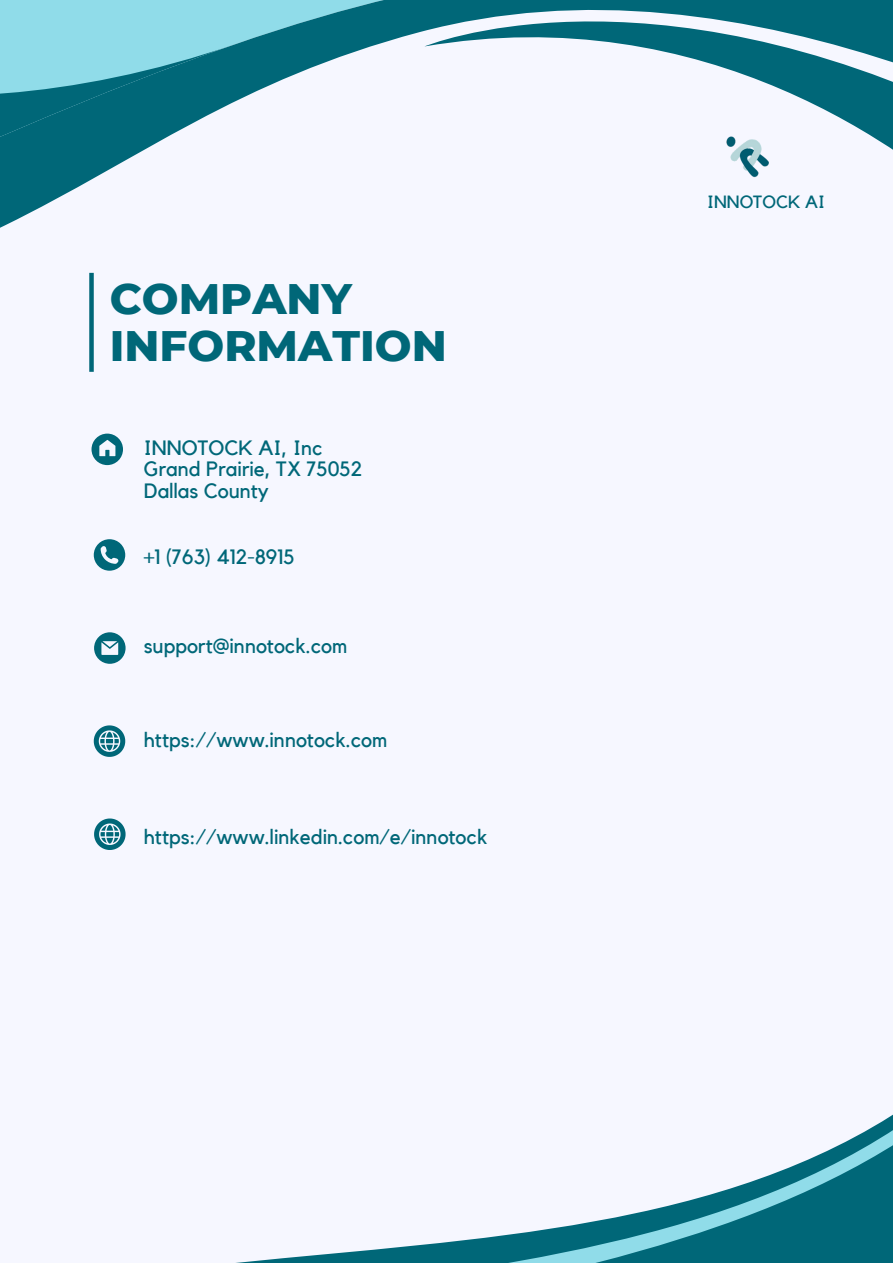
<style>
.page{position:relative;width:893px;height:1264px;background:#fff}
.page>*{position:absolute;margin:0;border:0;box-sizing:border-box;transform-origin:0 0}
.t1{font:800 43.5px/46.8px "Montserrat";color:#006778}
.t2{font:20.7px/21.3px "Kollektif";color:#006778}
.t3{font:17.7px "Kollektif";color:#006778}
</style>
<div class="page">
<div style="left:0;top:0;width:892px;height:1262px;background:#f6f7ff"></div>
<svg style="left:0;top:0;width:424px;height:273px"></svg>
<svg style="left:424px;top:0;width:468px;height:149px"></svg>
<svg style="left:0;top:43px;width:238px;height:183px"></svg>
<div style="left:89px;top:273px;width:5px;height:99px;background:#006778"></div>
<svg style="left:246px;top:1115px;width:646px;height:147px"></svg>
<svg style="left:91px;top:433px;width:32px;height:32px"></svg>
<svg style="left:94px;top:632px;width:32px;height:31px"></svg>
<svg style="left:94px;top:539px;width:31px;height:31px"></svg>
<svg style="left:94px;top:725px;width:31px;height:32px"></svg>
<svg style="left:94px;top:818px;width:32px;height:32px"></svg>
<img style="left:716px;top:117px;width:59px;height:61px">
<h1 class="t1" style="left:110px;top:275px;width:338px">COMPANY<br>INFORMATION</h1>
<p class="t2" style="left:144px;top:438px;width:220px">INNOTOCK AI, Inc<br>Grand Prairie, TX 75052<br>Dallas County</p>
<p class="t2" style="left:144px;top:546px;width:152px">+1 (763) 412-8915</p>
<p class="t2" style="left:144px;top:636px;width:205px">support@innotock.com</p>
<p class="t2" style="left:144px;top:730px;width:245px">https://www.innotock.com</p>
<p class="t2" style="left:144px;top:827px;width:345px">https://www.linkedin.com/e/innotock</p>
<p class="t3" style="left:707px;top:193px;width:119px">INNOTOCK AI</p>
</div>
